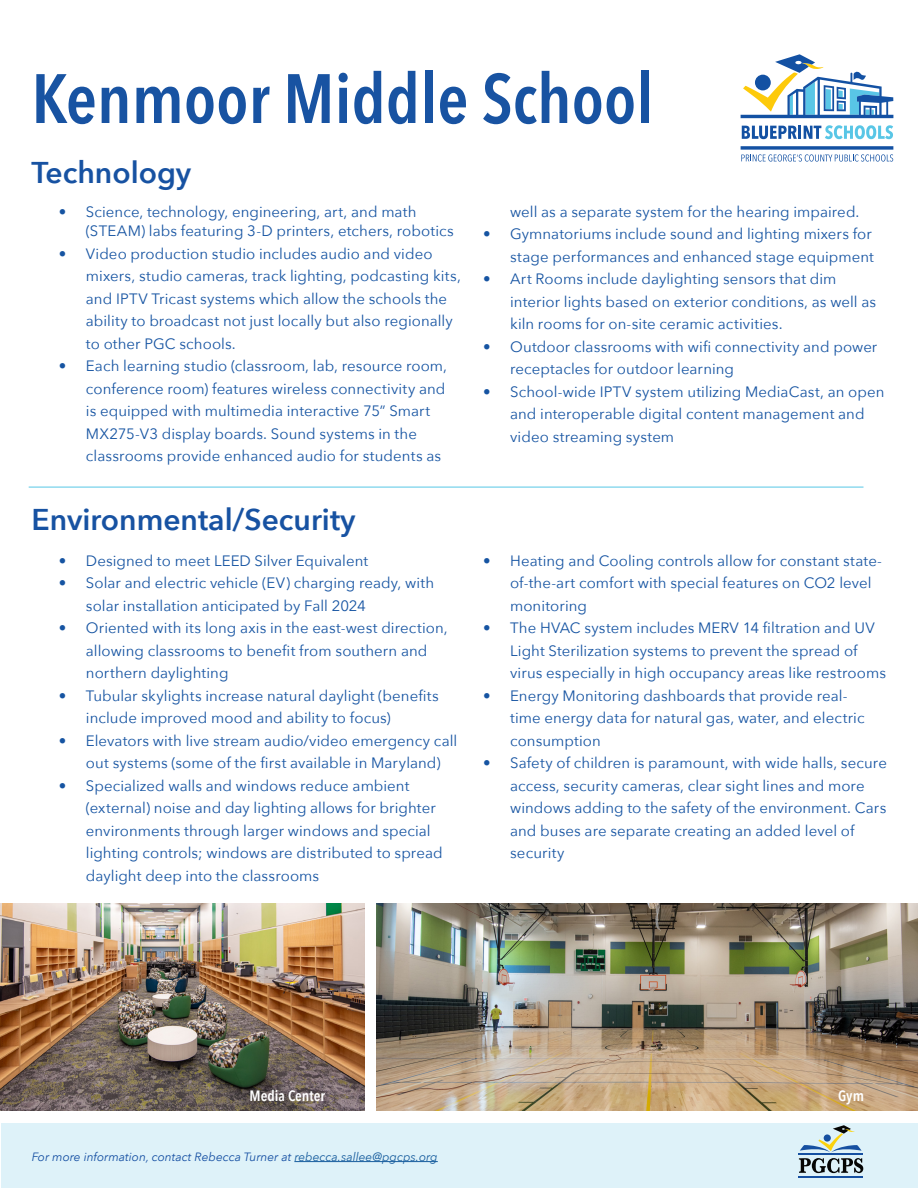
<style>
.page{position:relative;width:918px;height:1188px;background:#fff}
.page>*{position:absolute;margin:0;border:0;box-sizing:border-box;transform-origin:0 0}
.t1{font:600 69px "Avenir Next Condensed";color:#1853a2}
.t2{font:600 30px "Avenir Next";color:#1752a2}
.t3{font:15px/22.5px "Avenir Next";letter-spacing:.005em;color:#1654a2}
.t4{font:600 15px "Avenir Next Condensed";color:#fff}
.t5{font:italic 12px "Avenir Next";color:#1650a3}
.s1{color:#175d9e}
</style>
<div class="page">
<div style="left:2px;top:1123px;width:916px;height:65px;background:#def2f9"></div>
<hr style="left:294px;top:1161px;width:144px;height:1px;background:#175d9e">
<hr style="left:798px;top:1153px;width:65px;height:1px;background:#1650a1">
<hr style="left:798px;top:1177px;width:65px;height:1px;background:#1650a1">
<svg style="left:799px;top:1125px;width:64px;height:48px"></svg>
<svg style="left:741px;top:54px;width:152px;height:64px"></svg>
<svg style="left:742px;top:125px;width:151px;height:14px"></svg>
<svg style="left:741px;top:146px;width:152px;height:16px"></svg>
<img style="left:0;top:903px;width:364px;height:208px">
<img style="left:376px;top:903px;width:542px;height:208px">
<hr style="left:29px;top:487px;width:835px;height:1px;background:#57c7e7">
<p class="t1" style="left:31px;top:39px;width:624px">Kenmoor Middle School</p>
<p class="t2" style="left:31px;top:147px;width:161px">Technology</p>
<p class="t3" style="left:86px;top:201px;width:369px;line-height:19.5px;text-indent:-27px">• Science, technology, engineering, art, and math (STEAM) labs featuring 3-D printers, etchers, robotics</p>
<p class="t3" style="left:86px;top:242px;width:377px;text-indent:-27px">• Video production studio includes audio and video mixers, studio cameras, track lighting, podcasting kits, and IPTV Tricast systems which allow the schools the ability to broadcast not just locally but also regionally to other PGC schools.</p>
<p class="t3" style="left:86px;top:354px;width:363px;text-indent:-27px">• Each learning studio (classroom, lab, resource room, conference room) features wireless connectivity and is equipped with multimedia interactive 75” Smart MX275-V3 display boards. Sound systems in the classrooms provide enhanced audio for students as</p>
<h2 class="t2" style="left:31px;top:494px;width:326px">Environmental/Security</h2>
<p class="t3" style="left:59px;top:548px;width:311px">• Designed to meet LEED Silver Equivalent</p>
<p class="t3" style="left:86px;top:571px;width:350px;text-indent:-27px">• Solar and electric vehicle (EV) charging ready, with solar installation anticipated by Fall 2024</p>
<p class="t3" style="left:86px;top:616px;width:363px;text-indent:-27px">• Oriented with its long axis in the east-west direction, allowing classrooms to benefit from southern and northern daylighting</p>
<p class="t3" style="left:86px;top:683px;width:354px;text-indent:-27px">• Tubular skylights increase natural daylight (benefits include improved mood and ability to focus)</p>
<p class="t3" style="left:86px;top:728px;width:373px;text-indent:-27px">• Elevators with live stream audio/video emergency call out systems (some of the first available in Maryland)</p>
<p class="t3" style="left:86px;top:773px;width:358px;text-indent:-27px">• Specialized walls and windows reduce ambient (external) noise and day lighting allows for brighter environments through larger windows and special lighting controls; windows are distributed to spread daylight deep into the classrooms</p>
<p class="t3" style="left:510px;top:200px;width:351px">well as a separate system for the hearing impaired.</p>
<p class="t3" style="left:483px;top:222px;width:392px;text-align:right">• Gymnatoriums include sound and lighting mixers for stage performances and enhanced stage equipment</p>
<p class="t3" style="left:510px;top:267px;width:368px;text-indent:-27px">• Art Rooms include daylighting sensors that dim interior lights based on exterior conditions, as well as kiln rooms for on-site ceramic activities.</p>
<p class="t3" style="left:510px;top:335px;width:369px;text-indent:-27px">• Outdoor classrooms with wifi connectivity and power receptacles for outdoor learning</p>
<p class="t3" style="left:510px;top:380px;width:376px;text-indent:-27px">• School-wide IPTV system utilizing MediaCast, an open and interoperable digital content management and video streaming system</p>
<p class="t3" style="left:510px;top:548px;width:373px;text-indent:-27px">• Heating and Cooling controls allow for constant state&shy;of-the-art comfort with special features on CO2 level monitoring</p>
<p class="t3" style="left:510px;top:616px;width:377px;text-indent:-27px">• The HVAC system includes MERV 14 filtration and UV<br>Light Sterilization systems to prevent the spread of virus especially in high occupancy areas like restrooms</p>
<p class="t3" style="left:510px;top:683px;width:356px;text-indent:-27px">• Energy Monitoring dashboards that provide real&shy;time energy data for natural gas, water, and electric consumption</p>
<p class="t3" style="left:510px;top:751px;width:378px;text-indent:-27px">• Safety of children is paramount, with wide halls, secure access, security cameras, clear sight lines and more windows adding to the safety of the environment. Cars and buses are separate creating an added level of security</p>
<p class="t4" style="left:249px;top:1083px;width:77px">Media Center</p>
<p class="t4" style="left:838px;top:1083px;width:27px">Gym</p>
<p class="t5" style="left:32px;top:1146px;width:407px">For more information, contact Rebecca Turner at <span class="s1">rebecca.sallee@pgcps.org</span></p>
</div>
